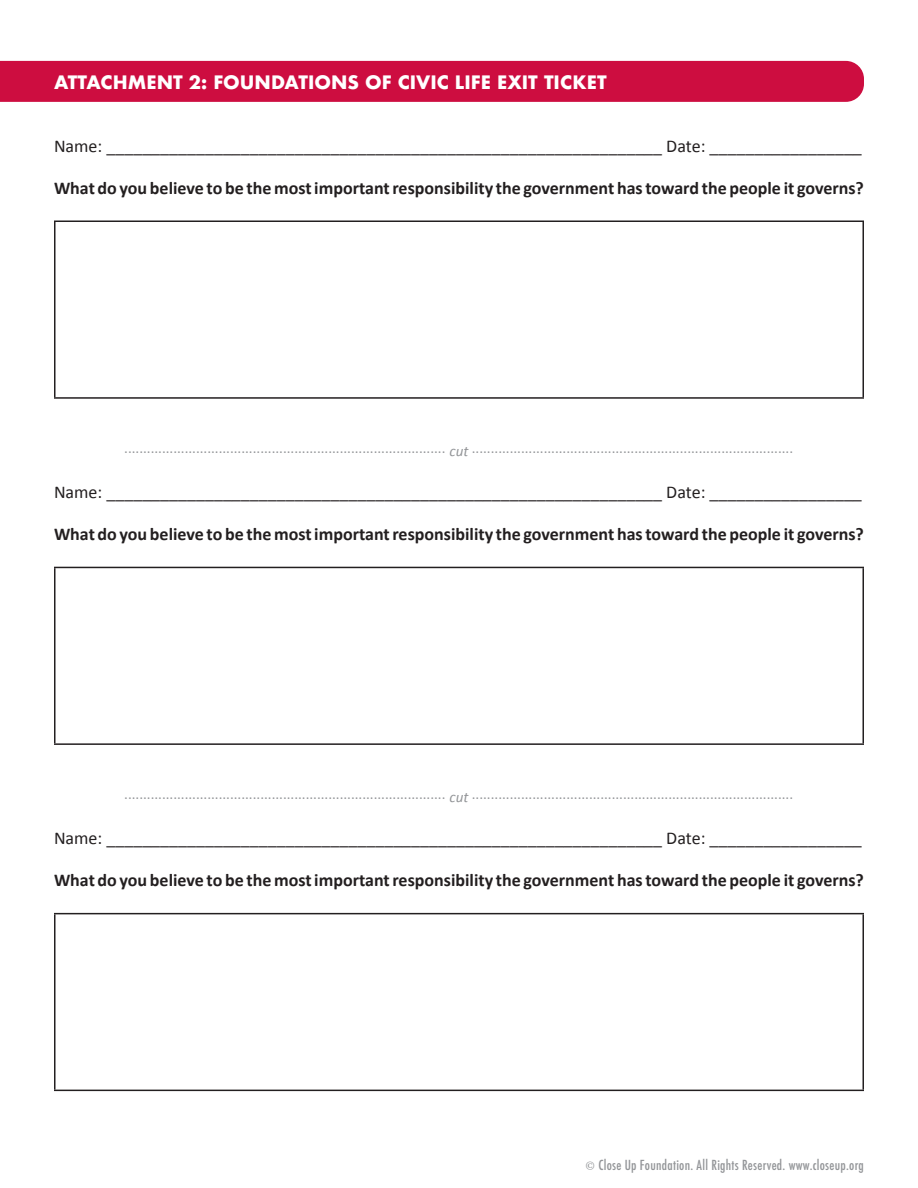
<style>
.page{position:relative;width:918px;height:1188px;background:#fff}
.page>*{position:absolute;margin:0;border:0;box-sizing:border-box;transform-origin:0 0}
.t1{font:700 18px "Calibri";color:#231f20}
.t2{font:18px "Calibri";color:#231f20}
.t3{font:700 18px "Futura";color:#fff}
.t4{font:15px "Calibri";color:#939598}
.t5{font:500 condensed 13.5px "Futura";letter-spacing:.02em;color:#939598}
.s1{font-style:italic}
.s2{font-family:"Minion Pro";font-weight:400;font-stretch:normal}
</style>
<div class="page">
<div style="left:0;top:61px;width:864px;height:41px;background:#cd0d40"></div>
<hr style="left:54px;top:220px;width:810px;height:2px;background:#231f20">
<hr style="left:54px;top:222px;width:2px;height:175px;background:#231f20">
<hr style="left:862px;top:222px;width:2px;height:175px;background:#231f20">
<hr style="left:54px;top:397px;width:810px;height:2px;background:#231f20">
<hr style="left:54px;top:567px;width:810px;height:1px;background:#231f20">
<hr style="left:54px;top:568px;width:2px;height:175px;background:#231f20">
<hr style="left:862px;top:568px;width:2px;height:175px;background:#231f20">
<hr style="left:54px;top:743px;width:810px;height:2px;background:#231f20">
<hr style="left:54px;top:913px;width:810px;height:1px;background:#231f20">
<hr style="left:54px;top:914px;width:2px;height:176px;background:#231f20">
<hr style="left:862px;top:914px;width:2px;height:176px;background:#231f20">
<hr style="left:54px;top:1090px;width:810px;height:1px;background:#231f20">
<p class="t3" style="left:54px;top:69px;width:554px">ATTACHMENT 2: FOUNDATIONS OF CIVIC LIFE EXIT TICKET</p>
<p class="t2" style="left:54px;top:133px;width:809px">Name: ______________________________________________________________ Date: _________________</p>
<p class="t1" style="left:54px;top:175px;width:811px">What do you believe to be the most important responsibility the government has toward the people it governs?</p>
<p class="t4" style="left:124px;top:437px;width:670px">..................................................................................... <span class="s1">cut</span> .....................................................................................</p>
<p class="t2" style="left:54px;top:479px;width:809px">Name: ______________________________________________________________ Date: _________________</p>
<p class="t1" style="left:54px;top:521px;width:811px">What do you believe to be the most important responsibility the government has toward the people it governs?</p>
<p class="t4" style="left:124px;top:784px;width:670px">..................................................................................... <span class="s1">cut</span> .....................................................................................</p>
<p class="t2" style="left:54px;top:825px;width:809px">Name: ______________________________________________________________ Date: _________________</p>
<p class="t1" style="left:54px;top:867px;width:811px">What do you believe to be the most important responsibility the government has toward the people it governs?</p>
<p class="t5" style="left:586px;top:1157px;width:280px"><span class="s2">©</span> Close Up Foundation. All Rights Reserved. www.closeup.org</p>
</div>
